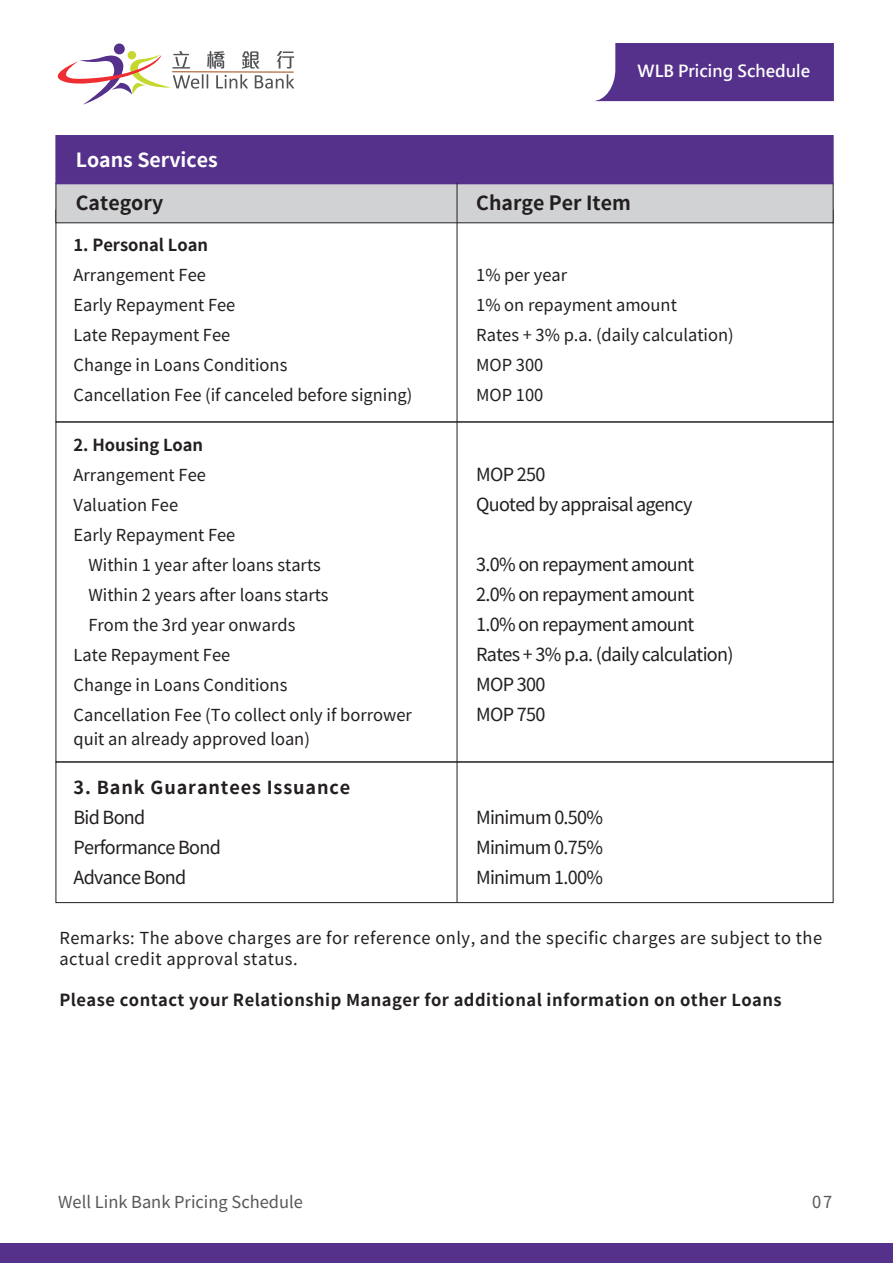
<style>
.page{position:relative;width:893px;height:1263px;background:#fff}
.page>*{position:absolute;margin:0;border:0;box-sizing:border-box;transform-origin:0 0}
.t1{font:700 19.5px "Taipei Sans TC Beta";color:#231f20}
.t2{font:700 19.5px "Taipei Sans TC Beta";color:#fff}
.t3{font:18px/30px "Taipei Sans TC Beta";letter-spacing:-.04em;color:#231f20}
.t4{font:700 18px "Taipei Sans TC Beta";letter-spacing:.05em;color:#231f20}
.t5{font:16.5px/30px "Taipei Sans TC Beta";color:#231f20}
.t6{font:16.5px/21px "Taipei Sans TC Beta";letter-spacing:.03em;color:#231f20}
.t7{font:700 16.5px "Taipei Sans TC Beta";letter-spacing:.03em;color:#231f20}
.t8{font:16.5px "Taipei Sans TC Beta";color:#57585a}
.t9{font:700 16.5px "Taipei Sans TC Beta";color:#231f20}
.t10{font:700 16.5px "Microsoft Jheng Hei";color:#fff}
</style>
<div class="page">
<div style="left:114px;top:43px;width:11px;height:11px;background:#55318c;border-radius:50%"></div>
<svg style="left:57px;top:50px;width:237px;height:55px"></svg>
<div style="left:56px;top:762px;width:777px;height:141px;border:1px solid #231f20"></div>
<div style="left:0;top:1244px;width:893px;height:19px;background:#55318c"></div>
<svg style="left:595px;top:43px;width:239px;height:58px;background:#614094"></svg>
<div style="left:56px;top:183px;width:777px;height:40px;background:#d1d2d4;border:1px solid #231f20"></div>
<div style="left:56px;top:135px;width:777px;height:49px;background:#55318c"></div>
<hr style="left:457px;top:183px;width:1px;height:720px;background:#231f20">
<p class="t10" style="left:638px;top:60px;width:174px">WLB Pricing Schedule</p>
<p class="t2" style="left:76px;top:149px;width:143px">Loans Services</p>
<p class="t1" style="left:76px;top:192px;width:89px">Category</p>
<p class="t1" style="left:476px;top:192px;width:156px">Charge Per Item</p>
<p class="t9" style="left:74px;top:236px;width:136px">1. Personal Loan</p>
<p class="t5" style="left:74px;top:261px;width:340px">Arrangement Fee<br>Early Repayment Fee<br>Late Repayment Fee<br>Change in Loans Conditions<br>Cancellation Fee (if canceled before signing)</p>
<p class="t9" style="left:74px;top:436px;width:131px">2. Housing Loan</p>
<p class="t5" style="left:74px;top:461px;width:134px">Arrangement Fee</p>
<p class="t5" style="left:74px;top:491px;width:106px">Valuation Fee</p>
<p class="t5" style="left:74px;top:521px;width:163px">Early Repayment Fee</p>
<p class="t5" style="left:88px;top:551px;width:234px">Within 1 year after loans starts</p>
<p class="t5" style="left:88px;top:581px;width:242px">Within 2 years after loans starts</p>
<p class="t5" style="left:88px;top:611px;width:209px">From the 3rd year onwards</p>
<p class="t5" style="left:74px;top:641px;width:158px">Late Repayment Fee</p>
<p class="t5" style="left:74px;top:671px;width:215px">Change in Loans Conditions</p>
<p class="t5" style="left:74px;top:701px;width:340px">Cancellation Fee (To collect only if borrower</p>
<p class="t5" style="left:74px;top:725px;width:238px">quit an already approved loan)</p>
<p class="t4" style="left:74px;top:778px;width:278px">3. Bank Guarantees Issuance</p>
<p class="t3" style="left:74px;top:803px;width:149px">Bid Bond<br>Performance Bond<br>Advance Bond</p>
<p class="t5" style="left:476px;top:261px;width:259px">1% per year<br>1% on repayment amount<br>Rates + 3% p.a. (daily calculation)<br>MOP 300<br>MOP 100</p>
<p class="t3" style="left:476px;top:460px;width:218px">MOP 250<br>Quoted by appraisal agency</p>
<p class="t3" style="left:476px;top:550px;width:259px">3.0% on repayment amount<br>2.0% on repayment amount<br>1.0% on repayment amount<br>Rates + 3% p.a. (daily calculation)<br>MOP 300<br>MOP 750</p>
<p class="t3" style="left:476px;top:803px;width:128px;text-align:justify">Minimum 0.50% Minimum 0.75% Minimum 1.00%</p>
<p class="t6" style="left:59px;top:927px;width:764px">Remarks: The above charges are for reference only, and the specific charges are subject to the actual credit approval status.</p>
<p class="t7" style="left:59px;top:991px;width:724px">Please contact your Relationship Manager for additional information on other Loans</p>
<p class="t8" style="left:58px;top:1192px;width:246px">Well Link Bank Pricing Schedule</p>
<p class="t8" style="left:812px;top:1192px;width:21px">07</p>
</div>
